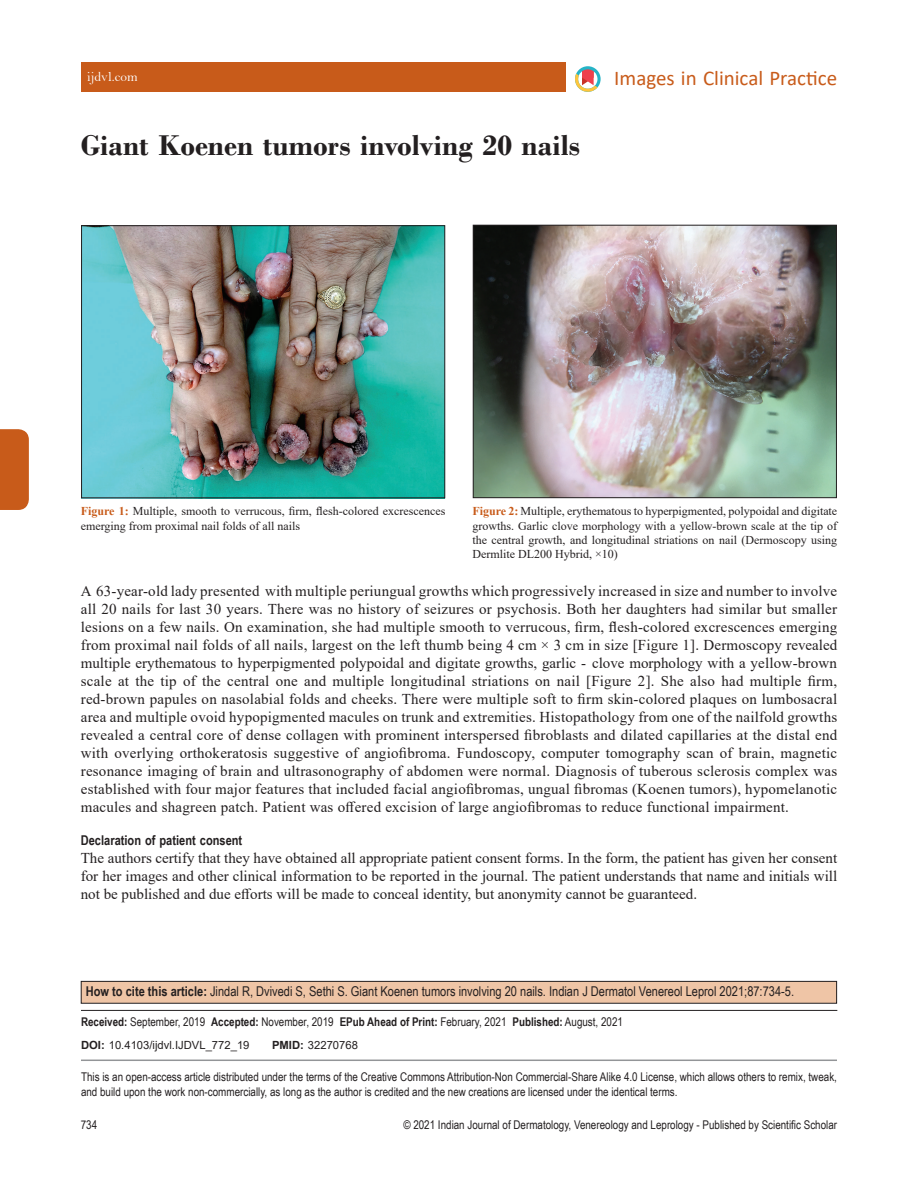
<style>
.page{position:relative;width:918px;height:1188px;background:#fff}
.page>*{position:absolute;margin:0;border:0;box-sizing:border-box;transform-origin:0 0}
.t1{font:700 30px "Bodoni";color:#231f20}
.t2{font:21px "Calibri";color:#c85b1a}
.t3{font:15px/18px "Times New Roman";color:#231f20;text-align:justify}
.t4{font:13.5px "Arial Narrow";color:#231f20}
.t5{font:700 13.5px "Arial Narrow";color:#231f20}
.t6{font:13.5px "Bell";color:#fff}
.t7{font:12px/15px "Arial Narrow";color:#231f20}
.t8{font:12px/14.4px "Times New Roman";color:#231f20}
.t9{font:11.25px "Arial";color:#231f20}
.s1{font-weight:700;color:#c85b1a}
.s2{font-weight:700}
</style>
<div class="page">
<div style="left:0;top:429px;width:29px;height:81px;background:#c85b1a"></div>
<img style="left:83px;top:227px;width:360px;height:269px">
<div style="left:81px;top:225px;width:364px;height:273px;border:1px solid #231f20"></div>
<img style="left:475px;top:227px;width:360px;height:269px">
<div style="left:473px;top:225px;width:364px;height:273px;border:1px solid #231f20"></div>
<div style="left:81px;top:981px;width:756px;height:22px;background:#efc5a6"></div>
<div style="left:81px;top:981px;width:756px;height:23px;border:1px solid #231f20"></div>
<hr style="left:81px;top:1060px;width:756px;height:1px;background:#939598">
<div style="left:81px;top:62px;width:485px;height:30px;background:#c85b1a"></div>
<svg style="left:575px;top:66px;width:25px;height:26px"></svg>
<hr style="left:81px;top:1010px;width:756px;height:1px;background:#231f20">
<p class="t6" style="left:87px;top:69px;width:52px">ijdvl.com</p>
<h2 class="t2" style="left:614px;top:63px;width:224px">Images in Clinical Practice</h2>
<h1 class="t1" style="left:81px;top:127px;width:501px">Giant Koenen tumors involving 20 nails</h1>
<p class="t8" style="left:81px;top:504px;width:366px"><span class="s1">Figure 1:</span> Multiple, smooth to verrucous, firm, flesh-colored excrescences emerging from proximal nail folds of all nails</p>
<p class="t8" style="left:472px;top:504px;width:366px;text-align:justify"><span class="s1">Figure 2:</span> Multiple, erythematous to hyperpigmented, polypoidal and digitate growths. Garlic clove morphology with a yellow-brown scale at the tip of the central growth, and longitudinal striations on nail (Dermoscopy using Dermlite DL200 Hybrid, ×10)</p>
<p class="t3" style="left:81px;top:581px;width:758px">A 63‑year‑old lady presented with multiple periungual growths which progressively increased in size and number to involve all 20 nails for last 30 years. There was no history of seizures or psychosis. Both her daughters had similar but smaller lesions on a few nails. On examination, she had multiple smooth to verrucous, firm, flesh‑colored excrescences emerging from proximal nail folds of all nails, largest on the left thumb being 4 cm × 3 cm in size [Figure 1]. Dermoscopy revealed multiple erythematous to hyperpigmented polypoidal and digitate growths, garlic ‑ clove morphology with a yellow‑brown scale at the tip of the central one and multiple longitudinal striations on nail [Figure 2]. She also had multiple firm, red‑brown papules on nasolabial folds and cheeks. There were multiple soft to firm skin‑colored plaques on lumbosacral area and multiple ovoid hypopigmented macules on trunk and extremities. Histopathology from one of the nailfold growths revealed a central core of dense collagen with prominent interspersed fibroblasts and dilated capillaries at the distal end with overlying orthokeratosis suggestive of angiofibroma. Fundoscopy, computer tomography scan of brain, magnetic resonance imaging of brain and ultrasonography of abdomen were normal. Diagnosis of tuberous sclerosis complex was established with four major features that included facial angiofibromas, ungual fibromas (Koenen tumors), hypomelanotic macules and shagreen patch. Patient was offered excision of large angiofibromas to reduce functional impairment.</p>
<p class="t5" style="left:81px;top:830px;width:163px">Declaration of patient consent</p>
<p class="t3" style="left:81px;top:849px;width:758px">The authors certify that they have obtained all appropriate patient consent forms. In the form, the patient has given her consent for her images and other clinical information to be reported in the journal. The patient understands that name and initials will not be published and due efforts will be made to conceal identity, but anonymity cannot be guaranteed.</p>
<p class="t4" style="left:86px;top:981px;width:710px"><span class="s2">How to cite this article:</span> Jindal R, Dvivedi S, Sethi S. Giant Koenen tumors involving 20 nails. Indian J Dermatol Venereol Leprol 2021;87:734-5.</p>
<p class="t7" style="left:81px;top:1014px;width:543px"><span class="s2">Received:</span> September, 2019 <span class="s2">Accepted:</span> November, 2019 <span class="s2">EPub Ahead of Print:</span> February, 2021 <span class="s2">Published:</span> August, 2021</p>
<p class="t9" style="left:81px;top:1037px;width:170px"><span class="s2">DOI:</span> 10.4103/ijdvl.IJDVL_772_19</p>
<p class="t9" style="left:272px;top:1037px;width:87px"><span class="s2">PMID:</span> 32270768</p>
<p class="t7" style="left:81px;top:1068px;width:757px">This is an open-access article distributed under the terms of the Creative Commons Attribution-Non Commercial-Share Alike 4.0 License, which allows others to remix, tweak, and build upon the work non-commercially, as long as the author is credited and the new creations are licensed under the identical terms.</p>
<p class="t7" style="left:81px;top:1116px;width:18px">734</p>
<p class="t7" style="left:403px;top:1116px;width:435px">© 2021 Indian Journal of Dermatology, Venereology and Leprology - Published by Scientific Scholar</p>
</div>
